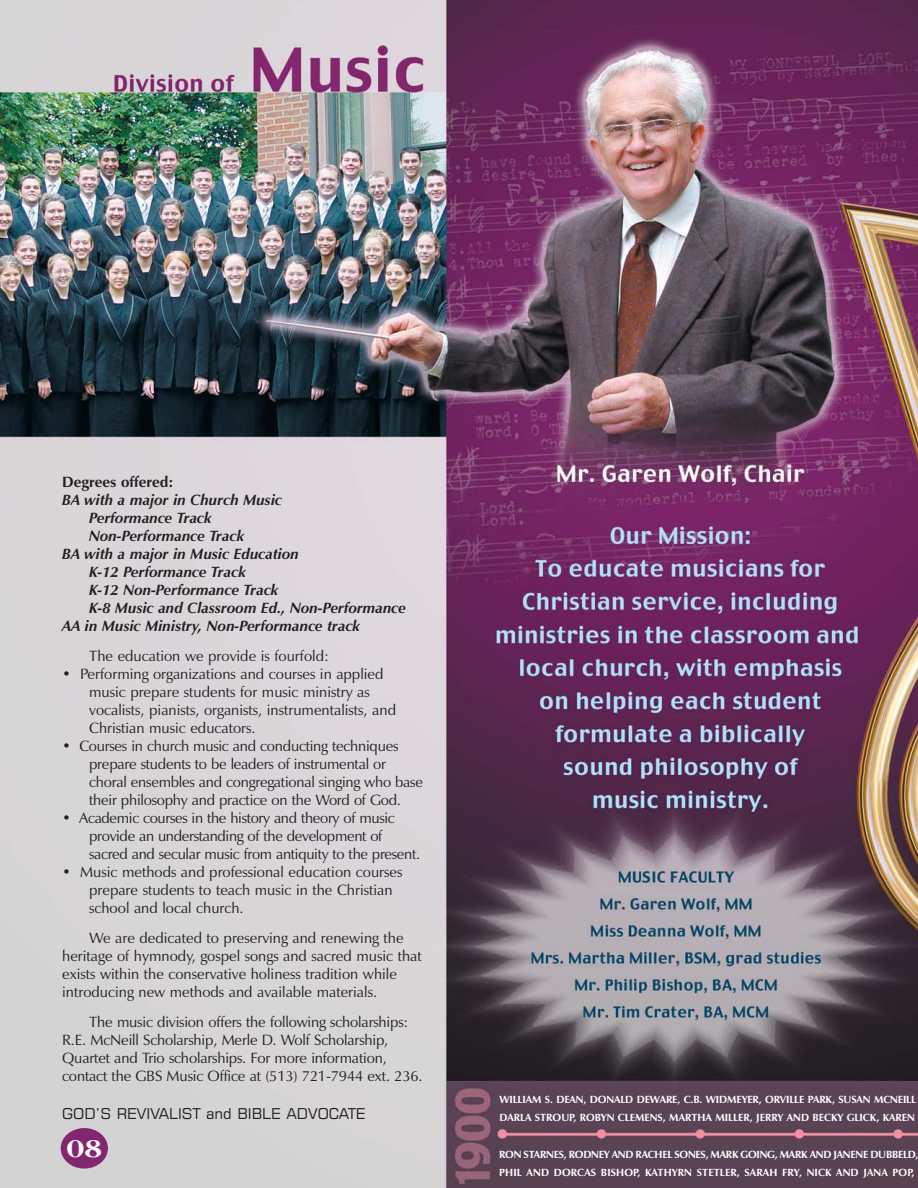
<style>
.page{position:relative;width:918px;height:1188px;background:#fff}
.page>*{position:absolute;margin:0;border:0;box-sizing:border-box;transform-origin:0 0}
.t1{font:800 27px "Americana BT";color:#fff}
.t2{font:15px/18px "Zapf Humanist 601 BT";letter-spacing:-.01em;color:#231f20}
.t3{font:italic 700 15px "Zapf Humanist 601 BT";color:#231f20}
.t4{font:15px "Square 721 BT";color:#231f20}
.t5{font:700 15px "Zapf Humanist 601 BT";color:#231f20}
.t6{font:700 10.5px/18px "Zapf Humanist 601 BT";letter-spacing:-.01em;color:#fff}
</style>
<div class="page">
<img style="left:0;top:0;width:918px;height:1188px">
<div style="left:61px;top:1128px;width:47px;height:41px;background:#84266f;border-radius:50%"></div>
<p class="t5" style="left:62px;top:475px;width:113px">Degrees offered:</p>
<p class="t3" style="left:62px;top:493px;width:221px">BA with a major in Church Music</p>
<p class="t3" style="left:89px;top:511px;width:124px">Performance Track</p>
<p class="t3" style="left:89px;top:529px;width:156px">Non-Performance Track</p>
<p class="t3" style="left:62px;top:547px;width:238px">BA with a major in Music Education</p>
<p class="t3" style="left:89px;top:565px;width:158px">K-12 Performance Track</p>
<p class="t3" style="left:89px;top:583px;width:191px">K-12 Non-Performance Track</p>
<p class="t3" style="left:89px;top:601px;width:318px">K-8 Music and Classroom Ed., Non-Performance</p>
<p class="t3" style="left:62px;top:619px;width:299px">AA in Music Ministry, Non-Performance track</p>
<p class="t2" style="left:89px;top:648px;width:241px">The education we provide is fourfold:</p>
<p class="t2" style="left:89px;top:666px;width:308px;text-indent:-27px">• Performing organizations and courses in applied music prepare students for music ministry as vocalists, pianists, organists, instrumentalists, and Christian music educators.</p>
<p class="t2" style="left:89px;top:738px;width:335px;text-indent:-27px">• Courses in church music and conducting techniques prepare students to be leaders of instrumental or choral ensembles and congregational singing who base their philosophy and practice on the Word of God.</p>
<p class="t2" style="left:89px;top:810px;width:332px;text-indent:-27px">• Academic courses in the history and theory of music provide an understanding of the development of sacred and secular music from antiquity to the present.</p>
<p class="t2" style="left:89px;top:864px;width:315px;text-indent:-27px">• Music methods and professional education courses prepare students to teach music in the Christian school and local church.</p>
<p class="t2" style="left:62px;top:930px;width:361px;text-indent:27px">We are dedicated to preserving and renewing the heritage of hymnody, gospel songs and sacred music that exists within the conservative holiness tradition while introducing new methods and available materials.</p>
<p class="t2" style="left:62px;top:1014px;width:362px;text-indent:27px">The music division offers the following scholarships:<br>R.E. McNeill Scholarship, Merle D. Wolf Scholarship, Quartet and Trio scholarships. For more information, contact the GBS Music Office at (513) 721-7944 ext. 236.</p>
<p class="t4" style="left:62px;top:1109px;width:305px">GOD’S REVIVALIST and BIBLE ADVOCATE</p>
<h1 class="t1" style="left:66px;top:1137px;width:37px">08</h1>
<p class="t6" style="left:499px;top:1091px;width:418px">WILLIAM S. DEAN, DONALD DEWARE, C.B. WIDMEYER, ORVILLE PARK, SUSAN MCNEILL<br>DARLA STROUP, ROBYN CLEMENS, MARTHA MILLER, JERRY AND BECKY GLICK, KAREN</p>
<p class="t6" style="left:499px;top:1146px;width:421px">RON STARNES, RODNEY AND RACHEL SONES, MARK GOING, MARK AND JANENE DUBBELD,<br>PHIL AND DORCAS BISHOP, KATHYRN STETLER, SARAH FRY, NICK AND JANA POP,</p>
</div>
